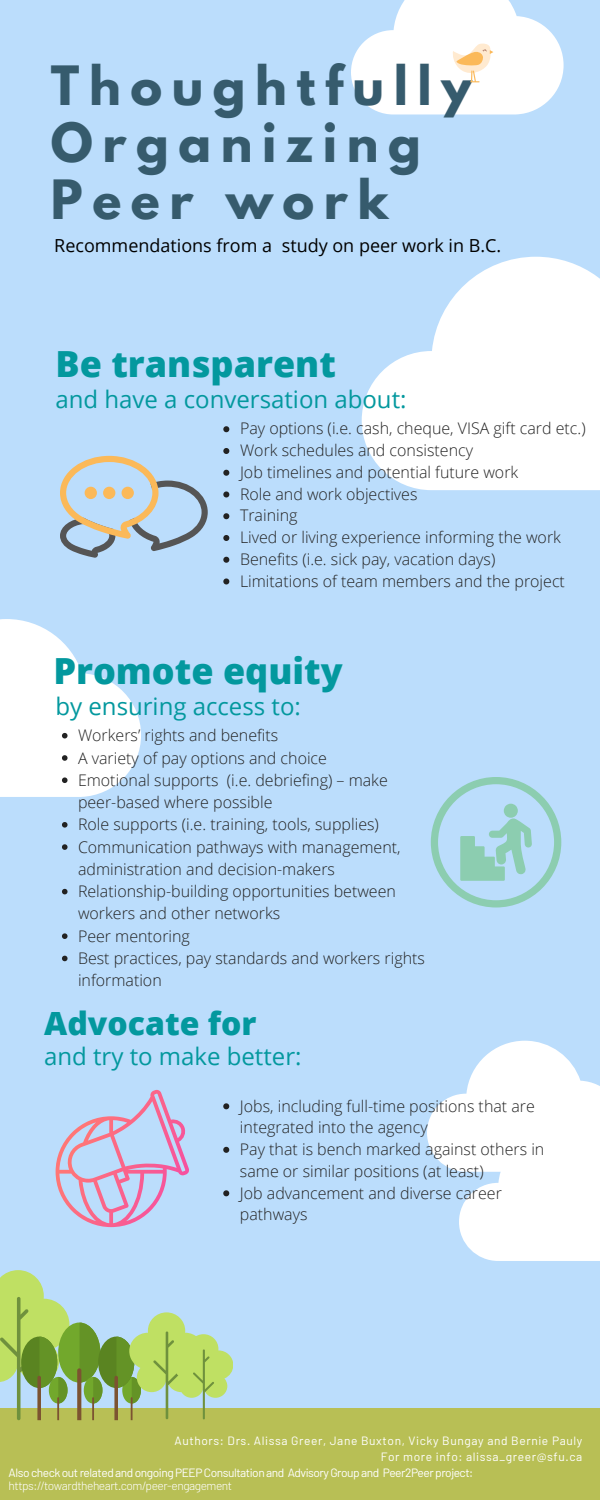
<style>
.page{position:relative;width:600px;height:1500px;background:#bbddfc}
.page>*{position:absolute;margin:0;border:0;box-sizing:border-box;transform-origin:0 0}
.t1{font:700 48px/56.9px "League Spartan";letter-spacing:.2em;color:#365b6d}
.t2{font:800 36px "Open Sans";color:#03989e}
.t3{font:800 32px "Open Sans";color:#03989e}
.t4{font:24px "Open Sans";color:#03989e}
.t5{font:18px "Open Sans";color:#000}
.t6{font:300 16px/21.8px "Open Sans";color:#222}
.t7{font:12px/16.3px "Barlow";letter-spacing:.05em;color:#fff;text-align:right}
.t8{font:12px "Barlow";letter-spacing:-.04em;color:#fff}
.t9{font:300 12px "Barlow";letter-spacing:-.04em;color:#fff}
</style>
<div class="page">
<svg style="left:362px;top:257px;width:238px;height:233px;fill:#fff"></svg>
<svg style="left:223px;top:426px;width:6px;height:6px"></svg>
<svg style="left:223px;top:448px;width:6px;height:6px"></svg>
<svg style="left:223px;top:470px;width:6px;height:6px"></svg>
<svg style="left:223px;top:491px;width:6px;height:6px"></svg>
<svg style="left:223px;top:513px;width:6px;height:6px"></svg>
<svg style="left:223px;top:535px;width:6px;height:6px"></svg>
<svg style="left:223px;top:557px;width:6px;height:6px"></svg>
<svg style="left:223px;top:578px;width:6px;height:6px"></svg>
<svg style="left:427px;top:1041px;width:173px;height:220px"></svg>
<svg style="left:223px;top:1103px;width:6px;height:6px"></svg>
<svg style="left:223px;top:1147px;width:6px;height:6px"></svg>
<svg style="left:223px;top:1190px;width:6px;height:6px"></svg>
<svg style="left:351px;top:0;width:213px;height:114px"></svg>
<div style="left:0;top:1408px;width:600px;height:92px;background:#b8bf55"></div>
<svg style="left:431px;top:777px;width:130px;height:131px"></svg>
<svg style="left:56px;top:1090px;width:133px;height:137px"></svg>
<svg style="left:60px;top:456px;width:148px;height:102px"></svg>
<div style="left:85px;top:487px;width:12px;height:12px;background:#fbb959;border-radius:50%"></div>
<div style="left:103px;top:487px;width:12px;height:12px;background:#fbb959;border-radius:50%"></div>
<div style="left:122px;top:487px;width:12px;height:12px;background:#fbb959;border-radius:50%"></div>
<div style="left:58px;top:1323px;width:42px;height:60px;background:#72a82c;border-radius:50%"></div>
<svg style="left:77px;top:1323px;width:25px;height:97px"></svg>
<div style="left:98px;top:1337px;width:36px;height:51px;background:#5a8421;border-radius:50%"></div>
<svg style="left:0;top:1270px;width:69px;height:150px"></svg>
<svg style="left:114px;top:1312px;width:119px;height:108px"></svg>
<svg style="left:0;top:619px;width:141px;height:178px"></svg>
<svg style="left:62px;top:822px;width:6px;height:6px"></svg>
<svg style="left:62px;top:844px;width:6px;height:6px"></svg>
<svg style="left:62px;top:889px;width:6px;height:5px"></svg>
<svg style="left:62px;top:933px;width:6px;height:6px"></svg>
<svg style="left:62px;top:956px;width:6px;height:5px"></svg>
<h1 class="t1" style="left:51px;top:63px;width:422px">Thoughtfully<br>Organizing<br>Peer work</h1>
<p class="t5" style="left:54px;top:233px;width:449px">Recommendations from a study on peer work in B.C.</p>
<h2 class="t2" style="left:56px;top:339px;width:282px">Be transparent</h2>
<h3 class="t4" style="left:56px;top:383px;width:352px">and have a conversation about:</h3>
<p class="t6" style="left:240px;top:417px;width:347px">Pay options (i.e. cash, cheque, VISA gift card etc.)<br>Work schedules and consistency<br>Job timelines and potential future work<br>Role and work objectives<br>Training<br>Lived or living experience informing the work Benefits (i.e. sick pay, vacation days)<br>Limitations of team members and the project</p>
<h2 class="t2" style="left:53px;top:646px;width:291px">Promote equity</h2>
<h3 class="t4" style="left:56px;top:689px;width:247px">by ensuring access to:</h3>
<p class="t6" style="left:78px;top:724px;width:348px;line-height:22.3px">Workers’ rights and benefits<br>A variety of pay options and choice<br>Emotional supports (i.e. debriefing) – make peer-based where possible<br>Role supports (i.e. training, tools, supplies)<br>Communication pathways with management, administration and decision-makers Relationship-building opportunities between workers and other networks<br>Peer mentoring<br>Best practices, pay standards and workers rights information</p>
<h3 class="t3" style="left:44px;top:1000px;width:214px">Advocate for</h3>
<h3 class="t4" style="left:44px;top:1039px;width:259px">and try to make better:</h3>
<p class="t6" style="left:240px;top:1094px;width:306px">Jobs, including full-time positions that are integrated into the agency<br>Pay that is bench marked against others in same or similar positions (at least)<br>Job advancement and diverse career pathways</p>
<p class="t7" style="left:175px;top:1432px;width:409px">Authors: Drs. Alissa Greer, Jane Buxton, Vicky Bungay and Bernie Pauly<br>For more info: alissa_greer@sfu.ca</p>
<p class="t8" style="left:9px;top:1465px;width:466px">Also check out related and ongoing PEEP Consultation and Advisory Group and Peer2Peer project:</p>
<p class="t9" style="left:9px;top:1478px;width:225px">https://towardtheheart.com/peer-engagement</p>
</div>
